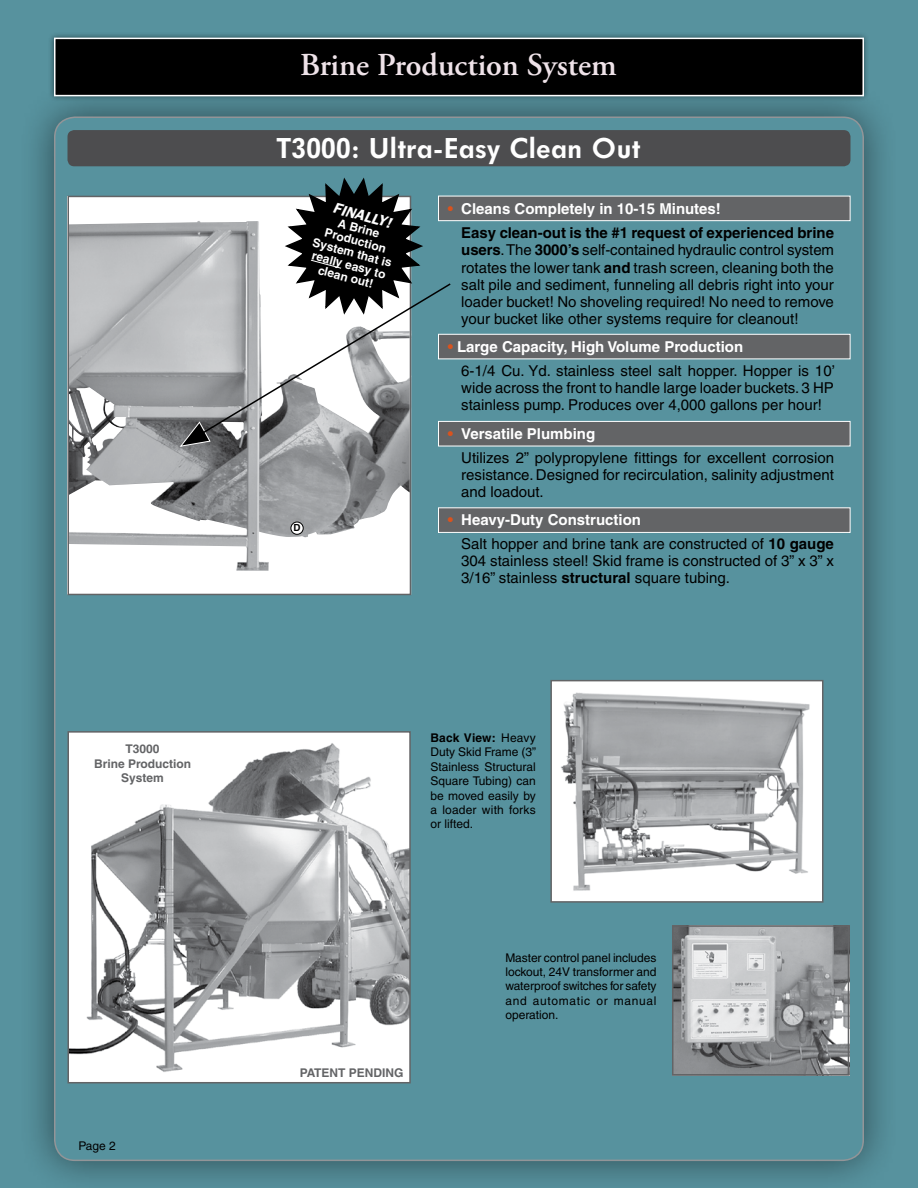
<style>
.page{position:relative;width:918px;height:1188px;background:#57929e}
.page>*{position:absolute;margin:0;border:0;box-sizing:border-box;transform-origin:0 0}
.t1{font:600 31.95px "Adobe Garamond Pro";color:#eee2e8}
.t2{font:700 27px "Futurist";color:#fff}
.t3{font:15px/17.2px "Helvetica";color:#000}
.t4{font:700 15px/24.5px "Helvetica";color:#000}
.t5{font:italic 600 15px "Franklin Gothic";color:#fff}
.t6{font:12px/14.4px "Helvetica";color:#000;text-align:justify}
.t7{font:700 12px/12.6px "Helvetica";color:#fff;text-align:center}
.t8{font:700 12px/14.4px "Helvetica";color:#636466;text-align:center}
.t9{font:700 9.75px "Helvetica";color:#000}
.s1{color:#d9531e}
.s2{color:#fff}
.s3{font-weight:700}
.s4{font-weight:700;color:#d9531e}
.s5{font-weight:700;color:#fff}
</style>
<div class="page">
<div style="left:15px;top:78px;width:883px;height:1110px;background:#000;opacity:.5"></div>
<div style="left:55px;top:117px;width:808px;height:1043px;background:#57929e;border-radius:20px"></div>
<div style="left:67px;top:197px;width:344px;height:397px;background:#fff"></div>
<img style="left:70px;top:222px;width:338px;height:349px">
<div style="left:67px;top:196px;width:344px;height:399px;border:2px solid #636466"></div>
<div style="left:291px;top:522px;width:12px;height:12px;background:#fff;border-radius:50%"></div>
<div style="left:291px;top:522px;width:13px;height:13px;border:1px solid #000;border-radius:50%"></div>
<div style="left:550px;top:680px;width:273px;height:223px;background:#fff;border:2px solid #636466"></div>
<img style="left:561px;top:692px;width:249px;height:199px">
<img style="left:675px;top:928px;width:171px;height:145px">
<div style="left:672px;top:925px;width:177px;height:151px;border:2px solid #636466"></div>
<div style="left:438px;top:196px;width:412px;height:25px;background:#636466;border:1px solid #fff"></div>
<img style="left:70px;top:734px;width:338px;height:346px">
<div style="left:67px;top:731px;width:344px;height:352px;border:2px solid #636466"></div>
<svg style="left:175px;top:177px;width:277px;height:279px"></svg>
<div style="left:48px;top:31px;width:822px;height:71px;background:#000;opacity:.5"></div>
<div style="left:55px;top:38px;width:808px;height:58px;background:#000"></div>
<div style="left:54px;top:38px;width:810px;height:58px;border:2px solid #fff"></div>
<div style="left:67px;top:130px;width:783px;height:36px;background:#4d4d4f;border-radius:7px"></div>
<div style="left:438px;top:334px;width:412px;height:25px;background:#636466;border:1px solid #fff"></div>
<div style="left:438px;top:507px;width:412px;height:26px;background:#636466;border:1px solid #fff"></div>
<div style="left:438px;top:421px;width:412px;height:25px;background:#636466;border:1px solid #fff"></div>
<p class="t8" style="left:94px;top:742px;width:99px">T3000<br>Brine Production<br>System</p>
<p class="t6" style="left:78px;top:1139px;width:39px">Page 2</p>
<h1 class="t1" style="left:300px;top:46px;width:318px">Brine Production System</h1>
<h2 class="t2" style="left:277px;top:135px;width:366px">T3000: Ultra-Easy Clean Out</h2>
<p class="t4" style="left:461px;top:196px;width:374px;text-indent:-14px"><span class="s1">•</span> <span class="s2">Cleans Completely in 10-15 Minutes!<br></span>Easy clean-out is the #1 request of experienced brine</p>
<p class="t3" style="left:461px;top:242px;width:374px;text-align:justify"><span class="s3">users</span>. The <span class="s3">3000’s</span> self-contained hydraulic control system rotates the lower tank <span class="s3">and</span> trash screen, cleaning both the salt pile and sediment, funneling all debris right into your loader bucket! No shoveling required! No need to remove your bucket like other systems require for cleanout!</p>
<p class="t3" style="left:461px;top:335px;width:375px;line-height:23.7px;text-indent:-14px"><span class="s4">•</span> <span class="s5">Large Capacity, High Volume Production<br></span>6-1/4 Cu. Yd. stainless steel salt hopper. Hopper is 10’</p>
<p class="t3" style="left:461px;top:379px;width:374px">wide across the front to handle large loader buckets. 3 HP stainless pump. Produces over 4,000 gallons per hour!</p>
<p class="t3" style="left:461px;top:422px;width:374px;line-height:23.7px;text-indent:-14px"><span class="s4">•</span> <span class="s5">Versatile Plumbing<br></span>Utilizes 2” polypropylene fittings for excellent corrosion</p>
<p class="t3" style="left:461px;top:466px;width:374px">resistance. Designed for recirculation, salinity adjustment and loadout.</p>
<p class="t3" style="left:461px;top:508px;width:374px;line-height:23.7px;text-indent:-14px"><span class="s4">•</span> <span class="s5">Heavy-Duty Construction<br></span>Salt hopper and brine tank are constructed of <span class="s3">10 gauge</span></p>
<p class="t3" style="left:461px;top:552px;width:374px">304 stainless steel! Skid frame is constructed of 3” x 3” x<br>3/16” stainless <span class="s3">structural</span> square tubing.</p>
<p class="t5" style="left:336px;top:199px;width:61px;rotate:15deg">FINALLY!</p>
<p class="t7" style="left:321px;top:211px;width:83px;rotate:15deg">A Brine<br>Production<br>System that is really easy to clean out!</p>
<p class="t9" style="left:294px;top:522px;width:9px">D</p>
<p class="t6" style="left:430px;top:731px;width:107px"><span class="s3">Back View:</span> Heavy Duty Skid Frame (3” Stainless Structural Square Tubing) can be moved easily by a loader with forks or lifted.</p>
<p class="t8" style="left:300px;top:1066px;width:105px">PATENT PENDING</p>
<p class="t6" style="left:505px;top:950px;width:153px">Master control panel includes lockout, 24V transformer and waterproof switches for safety and automatic or manual operation.</p>
</div>
